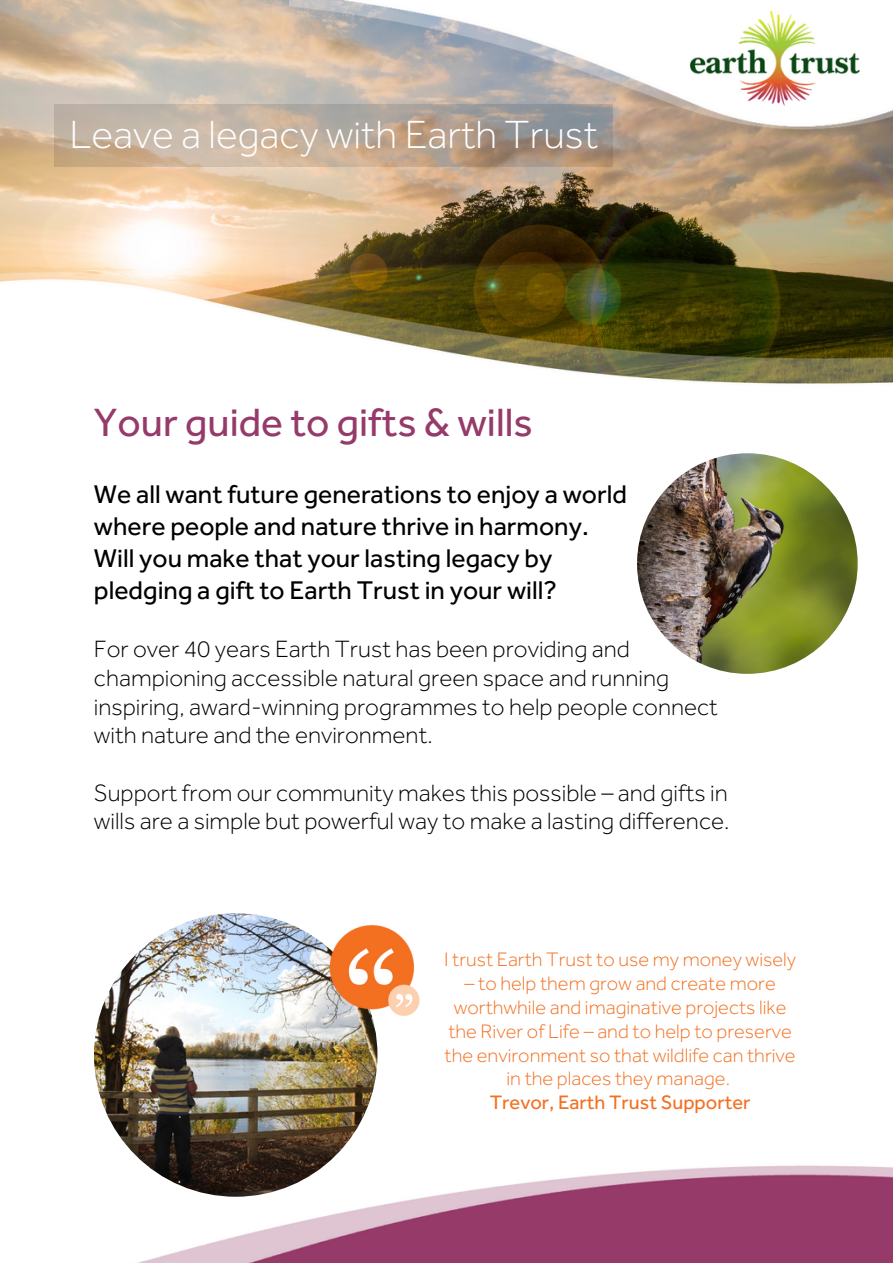
<style>
.page{position:relative;width:893px;height:1264px;background:#fff}
.page>*{position:absolute;margin:0;border:0;box-sizing:border-box;transform-origin:0 0}
.t1{font:40.8px "Effra";color:#963a69}
.t2{font:300 40.65px "Effra";color:#fff}
.t3{font:26.55px "Effra";color:#000}
.t4{font:300 24.45px/28.7px "Effra";color:#000}
.t5{font:300 20.1px/23.9px "Effra";color:#f37021;text-align:center}
.t6{font:20.1px "Effra";color:#f37021}
</style>
<div class="page">
<img style="left:0;top:0;width:892px;height:267px">
<img style="left:0;top:267px;width:892px;height:216px">
<img style="left:140px;top:1160px;width:752px;height:102px">
<img style="left:637px;top:453px;width:220px;height:221px;border-radius:50%">
<img style="left:94px;top:913px;width:283px;height:283px;border-radius:50%">
<img style="left:319px;top:924px;width:101px;height:100px">
<img style="left:289px;top:0;width:603px;height:164px">
<div style="left:54px;top:104px;width:559px;height:62px;background:#000;opacity:.11"></div>
<p class="t2" style="left:69px;top:109px;width:530px">Leave a legacy with Earth Trust</p>
<p class="t1" style="left:94px;top:397px;width:440px">Your guide to gifts &amp; wills</p>
<p class="t3" style="left:94px;top:478px;width:534px">We all want future generations to enjoy a world</p>
<p class="t3" style="left:94px;top:509px;width:496px">where people and nature thrive in harmony.</p>
<p class="t3" style="left:94px;top:541px;width:460px">Will you make that your lasting legacy by</p>
<p class="t3" style="left:94px;top:573px;width:464px">pledging a gift to Earth Trust in your will?</p>
<p class="t4" style="left:94px;top:634px;width:625px">For over 40 years Earth Trust has been providing and championing accessible natural green space and running inspiring, award-winning programmes to help people connect with nature and the environment.</p>
<p class="t4" style="left:94px;top:777px;width:637px">Support from our community makes this possible – and gifts in wills are a simple but powerful way to make a lasting difference.</p>
<p class="t5" style="left:444px;top:947px;width:353px">I trust Earth Trust to use my money wisely</p>
<p class="t5" style="left:444px;top:971px;width:352px">– to help them grow and create more worthwhile and imaginative projects like the River of Life – and to help to preserve the environment so that wildlife can thrive in the places they manage.</p>
<p class="t6" style="left:489px;top:1090px;width:262px">Trevor, Earth Trust Supporter</p>
</div>
